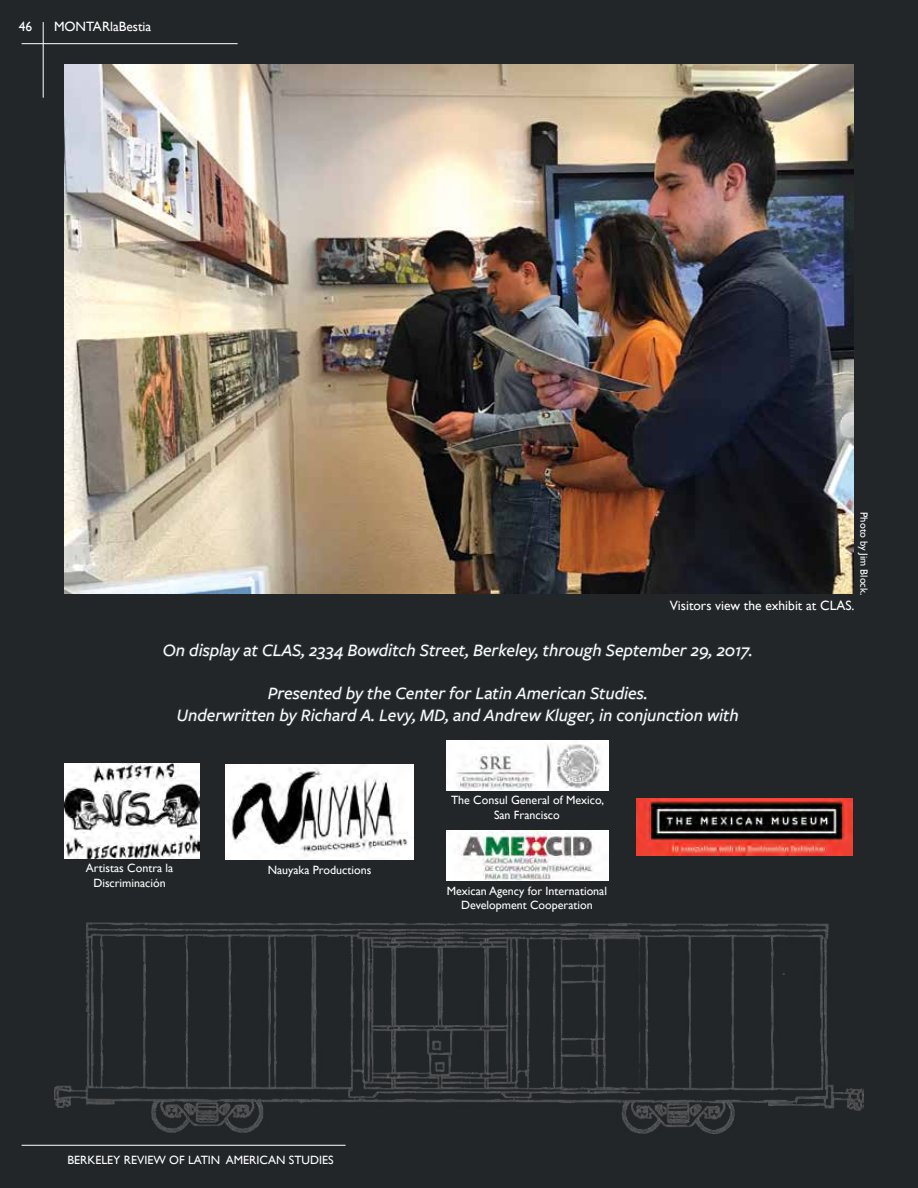
<style>
.page{position:relative;width:918px;height:1188px;background:#232629}
.page>*{position:absolute;margin:0;border:0;box-sizing:border-box;transform-origin:0 0}
.t1{font:italic 500 18px/21.6px "Freight Sans Pro";color:#fff;text-align:center}
.t2{font:13.5px "Gill Sans";color:#fff}
.t3{font:12px/14.4px "Gill Sans";color:#fff;text-align:center}
.t4{font:10.5px "Gill Sans";color:#fff}
</style>
<div class="page">
<hr style="left:22px;top:43px;width:216px;height:1px;background:#fff">
<hr style="left:43px;top:22px;width:1px;height:76px;background:#fff">
<hr style="left:22px;top:1145px;width:324px;height:1px;background:#fff">
<img style="left:54px;top:922px;width:810px;height:212px">
<img style="left:65px;top:65px;width:788px;height:529px">
<img style="left:636px;top:798px;width:216px;height:57px">
<svg style="left:163px;top:643px;width:589px;height:18px"></svg>
<svg style="left:177px;top:686px;width:562px;height:40px"></svg>
<img style="left:65px;top:764px;width:135px;height:95px">
<img style="left:446px;top:831px;width:162px;height:50px">
<img style="left:446px;top:741px;width:162px;height:50px">
<img style="left:225px;top:764px;width:189px;height:95px">
<p class="t2" style="left:19px;top:19px;width:15px">46</p>
<p class="t2" style="left:54px;top:19px;width:99px">MONTARlaBestia</p>
<p class="t4" style="left:870px;top:512px;width:85px;rotate:90deg">Photo by Jim Block.</p>
<p class="t2" style="left:670px;top:597px;width:186px">Visitors view the exhibit at CLAS.</p>
<p class="t1" style="left:163px;top:639px;width:591px">On display at CLAS, 2334 Bowditch Street, Berkeley, through September 29, 2017.</p>
<p class="t1" style="left:177px;top:682px;width:563px">Presented by the Center for Latin American Studies.<br>Underwritten by Richard A. Levy, MD, and Andrew Kluger, in conjunction with</p>
<p class="t3" style="left:451px;top:793px;width:155px">The Consul General of Mexico,<br>San Francisco</p>
<p class="t3" style="left:86px;top:861px;width:89px">Artistas Contra la<br>Discriminación</p>
<p class="t3" style="left:268px;top:863px;width:105px">Nauyaka Productions</p>
<p class="t3" style="left:447px;top:884px;width:162px">Mexican Agency for International<br>Development Cooperation</p>
<p class="t3" style="left:68px;top:1153px;width:268px">BERKELEY REVIEW OF LATIN AMERICAN STUDIES</p>
</div>
